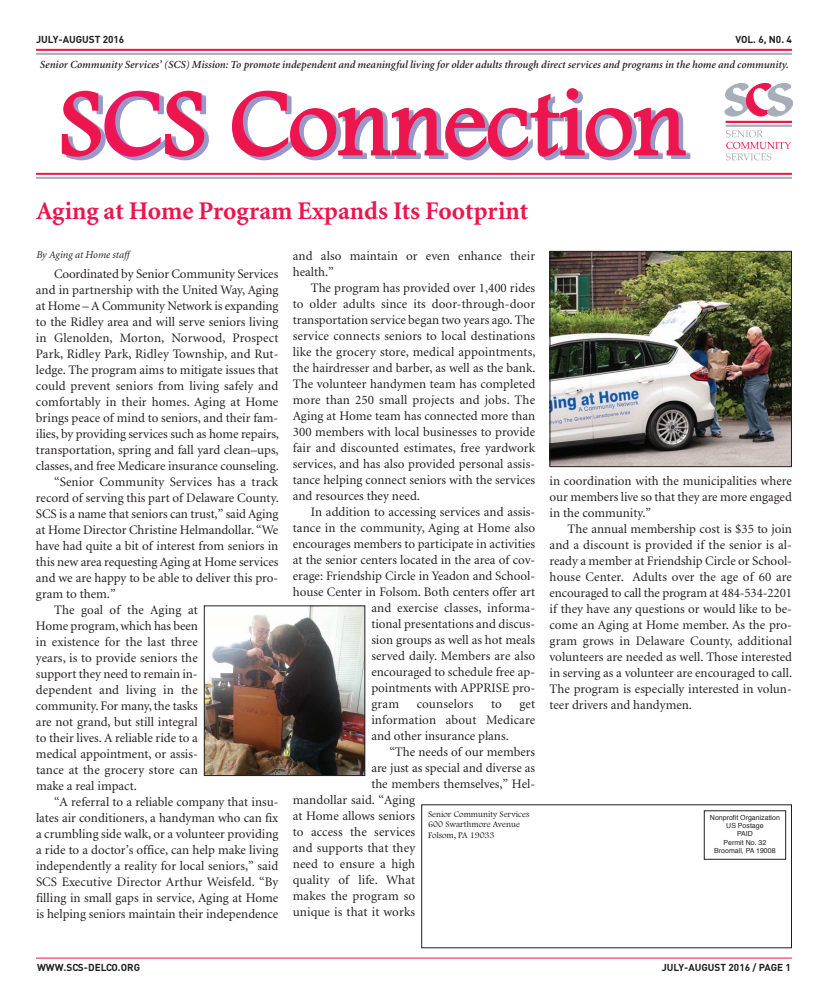
<style>
.page{position:relative;width:828px;height:1008px;background:#fff}
.page>*{position:absolute;margin:0;border:0;box-sizing:border-box;transform-origin:0 0}
.t1{font:700 25.5px "Minion";color:#ed154e}
.t2{font:13px/16px "Minion";color:#231f20;text-align:justify}
.t3{font:italic 600 10.9px "Minion";color:#231f20}
.t4{font:italic 10.5px "Minion";color:#231f20}
.t5{font:700 10px "DIN";color:#231f20}
.t6{font:9px/10.8px "Footlight MT Light";color:#231f20}
.t7{font:7px/8.4px "Helvetica";color:#231f20;text-align:center}
</style>
<div class="page">
<svg style="left:62px;top:90px;width:147px;height:70px"></svg>
<svg style="left:232px;top:88px;width:458px;height:72px"></svg>
<hr style="left:36px;top:173px;width:756px;height:2px;background:#ed154e">
<hr style="left:36px;top:177px;width:756px;height:2px;background:#a7aeb9">
<hr style="left:36px;top:49px;width:756px;height:2px;background:#ed154e">
<hr style="left:36px;top:53px;width:756px;height:2px;background:#a7aeb9">
<hr style="left:36px;top:958px;width:756px;height:1px;background:#ed154e">
<svg style="left:725px;top:83px;width:68px;height:33px"></svg>
<svg style="left:726px;top:130px;width:65px;height:30px"></svg>
<hr style="left:726px;top:121px;width:66px;height:2px;background:#ed154e">
<hr style="left:726px;top:125px;width:66px;height:2px;background:#a7aeb9">
<div style="left:704px;top:810px;width:82px;height:50px;border:1px solid #231f20"></div>
<img style="left:551px;top:253px;width:239px;height:212px">
<div style="left:549px;top:251px;width:243px;height:216px;border:1px solid #231f20"></div>
<img style="left:206px;top:607px;width:157px;height:167px">
<div style="left:204px;top:605px;width:161px;height:171px;border:1px solid #231f20"></div>
<p class="t5" style="left:36px;top:34px;width:90px">JULY-AUGUST 2016</p>
<p class="t5" style="left:735px;top:34px;width:58px">VOL. 6, N0. 4</p>
<p class="t3" style="left:40px;top:61px;width:750px">Senior Community Services’ (SCS) Mission: To promote independent and meaningful living for older adults through direct services and programs in the home and community.</p>
<h1 class="t1" style="left:36px;top:201px;width:494px">Aging at Home Program Expands Its Footprint</h1>
<p class="t4" style="left:36px;top:251px;width:95px">By Aging at Home staff</p>
<p class="t2" style="left:54px;top:267px;width:226px">Coordinated by Senior Community Services</p>
<p class="t2" style="left:36px;top:283px;width:244px">and in partnership with the United Way, Aging</p>
<p class="t2" style="left:36px;top:299px;width:244px">at Home – A Community Network is expanding</p>
<p class="t2" style="left:36px;top:315px;width:244px">to the Ridley area and will serve seniors living</p>
<p class="t2" style="left:36px;top:331px;width:244px">in Glenolden, Morton, Norwood, Prospect</p>
<p class="t2" style="left:36px;top:347px;width:244px">Park, Ridley Park, Ridley Township, and Rut-</p>
<p class="t2" style="left:36px;top:363px;width:244px">ledge. The program aims to mitigate issues that</p>
<p class="t2" style="left:36px;top:379px;width:244px">could prevent seniors from living safely and</p>
<p class="t2" style="left:36px;top:395px;width:244px">comfortably in their homes. Aging at Home</p>
<p class="t2" style="left:36px;top:411px;width:244px">brings peace of mind to seniors, and their fam-</p>
<p class="t2" style="left:36px;top:427px;width:244px">ilies, by providing services such as home repairs,</p>
<p class="t2" style="left:36px;top:443px;width:244px">transportation, spring and fall yard clean–ups,</p>
<p class="t2" style="left:36px;top:459px;width:244px">classes, and free Medicare insurance counseling.</p>
<p class="t2" style="left:54px;top:475px;width:226px">“Senior Community Services has a track</p>
<p class="t2" style="left:36px;top:491px;width:244px">record of serving this part of Delaware County.</p>
<p class="t2" style="left:36px;top:507px;width:244px">SCS is a name that seniors can trust,” said Aging</p>
<p class="t2" style="left:36px;top:523px;width:244px">at Home Director Christine Helmandollar. “We</p>
<p class="t2" style="left:36px;top:539px;width:244px">have had quite a bit of interest from seniors in</p>
<p class="t2" style="left:36px;top:555px;width:244px">this new area requesting Aging at Home services</p>
<p class="t2" style="left:36px;top:571px;width:244px">and we are happy to be able to deliver this pro-</p>
<p class="t2" style="left:36px;top:587px;width:81px">gram to them.”</p>
<p class="t2" style="left:54px;top:603px;width:145px">The goal of the Aging at</p>
<p class="t2" style="left:36px;top:619px;width:163px">Home program, which has been</p>
<p class="t2" style="left:36px;top:635px;width:163px">in existence for the last three</p>
<p class="t2" style="left:36px;top:651px;width:163px">years, is to provide seniors the</p>
<p class="t2" style="left:36px;top:667px;width:163px">support they need to remain in-</p>
<p class="t2" style="left:36px;top:683px;width:163px">dependent and living in the</p>
<p class="t2" style="left:36px;top:699px;width:163px">community. For many, the tasks</p>
<p class="t2" style="left:36px;top:715px;width:163px">are not grand, but still integral</p>
<p class="t2" style="left:36px;top:731px;width:163px">to their lives. A reliable ride to a</p>
<p class="t2" style="left:36px;top:747px;width:163px">medical appointment, or assis-</p>
<p class="t2" style="left:36px;top:763px;width:163px">tance at the grocery store can</p>
<p class="t2" style="left:36px;top:779px;width:102px">make a real impact.</p>
<p class="t2" style="left:54px;top:795px;width:226px">“A referral to a reliable company that insu-</p>
<p class="t2" style="left:36px;top:811px;width:244px">lates air conditioners, a handyman who can fix</p>
<p class="t2" style="left:36px;top:827px;width:244px">a crumbling side walk, or a volunteer providing</p>
<p class="t2" style="left:36px;top:843px;width:244px">a ride to a doctor’s office, can help make living</p>
<p class="t2" style="left:36px;top:859px;width:244px">independently a reality for local seniors,” said</p>
<p class="t2" style="left:36px;top:875px;width:244px">SCS Executive Director Arthur Weisfeld. “By</p>
<p class="t2" style="left:36px;top:891px;width:244px">filling in small gaps in service, Aging at Home</p>
<p class="t2" style="left:36px;top:907px;width:244px">is helping seniors maintain their independence</p>
<p class="t2" style="left:293px;top:249px;width:244px">and also maintain or even enhance their health.”</p>
<p class="t2" style="left:293px;top:281px;width:244px;text-indent:18px">The program has provided over 1,400 rides to older adults since its door-through-door transportation service began two years ago. The service connects seniors to local destinations like the grocery store, medical appointments, the hairdresser and barber, as well as the bank.<br>The volunteer handymen team has completed more than 250 small projects and jobs. The Aging at Home team has connected more than 300 members with local businesses to provide fair and discounted estimates, free yardwork services, and has also provided personal assis&shy;tance helping connect seniors with the services and resources they need.</p>
<p class="t2" style="left:311px;top:505px;width:226px">In addition to accessing services and assis-</p>
<p class="t2" style="left:293px;top:521px;width:244px">tance in the community, Aging at Home also</p>
<p class="t2" style="left:293px;top:537px;width:244px">encourages members to participate in activities</p>
<p class="t2" style="left:293px;top:553px;width:244px">at the senior centers located in the area of cov-</p>
<p class="t2" style="left:293px;top:569px;width:244px">erage: Friendship Circle in Yeadon and School-</p>
<p class="t2" style="left:293px;top:585px;width:244px">house Center in Folsom. Both centers offer art</p>
<p class="t2" style="left:371px;top:601px;width:165px">and exercise classes, informa-</p>
<p class="t2" style="left:371px;top:617px;width:165px">tional presentations and discus-</p>
<p class="t2" style="left:371px;top:633px;width:165px">sion groups as well as hot meals</p>
<p class="t2" style="left:371px;top:649px;width:165px">served daily. Members are also</p>
<p class="t2" style="left:371px;top:665px;width:165px">encouraged to schedule free ap-</p>
<p class="t2" style="left:371px;top:681px;width:165px">pointments with APPRISE pro-</p>
<p class="t2" style="left:371px;top:697px;width:29px">gram</p>
<p class="t2" style="left:417px;top:697px;width:58px">counselors</p>
<p class="t2" style="left:491px;top:697px;width:12px">to</p>
<p class="t2" style="left:550px;top:474px;width:244px">in coordination with the municipalities where our members live so that they are more engaged in the community.”</p>
<p class="t2" style="left:550px;top:522px;width:244px;text-indent:18px">The annual membership cost is $35 to join and a discount is provided if the senior is al&shy;ready a member at Friendship Circle or School&shy;house Center. Adults over the age of 60 are encouraged to call the program at 484-534-2201 if they have any questions or would like to be&shy;come an Aging at Home member. As the pro&shy;gram grows in Delaware County, additional volunteers are needed as well. Those interested in serving as a volunteer are encouraged to call.<br>The program is especially interested in volun&shy;teer drivers and handymen.</p>
<p class="t2" style="left:371px;top:697px;width:165px;text-indent:148px">get information about Medicare and other insurance plans.</p>
<p class="t2" style="left:389px;top:745px;width:147px">“The needs of our members</p>
<p class="t2" style="left:371px;top:761px;width:165px">are just as special and diverse as</p>
<p class="t2" style="left:371px;top:777px;width:165px">the members themselves,” Hel-</p>
<p class="t2" style="left:293px;top:793px;width:124px">mandollar said. “Aging</p>
<p class="t2" style="left:293px;top:809px;width:124px">at Home allows seniors</p>
<p class="t2" style="left:293px;top:825px;width:124px">to access the services</p>
<p class="t2" style="left:293px;top:841px;width:124px">and supports that they</p>
<p class="t2" style="left:293px;top:857px;width:124px">need to ensure a high</p>
<p class="t2" style="left:293px;top:873px;width:124px">quality of life. What</p>
<p class="t2" style="left:293px;top:889px;width:124px">makes the program so</p>
<p class="t2" style="left:293px;top:905px;width:124px">unique is that it works</p>
<p class="t6" style="left:428px;top:809px;width:103px">Senior Community Services<br>600 Swarthmore Avenue<br>Folsom, PA 19033</p>
<p class="t7" style="left:710px;top:813px;width:72px">Nonprofit Organization<br>US Postage<br>PAID<br>Permit No. 32<br>Broomall, PA 19008</p>
<p class="t5" style="left:37px;top:961px;width:105px">WWW.SCS-DELCO.ORG</p>
<p class="t5" style="left:662px;top:961px;width:131px">JULY-AUGUST 2016 / PAGE 1</p>
</div>
